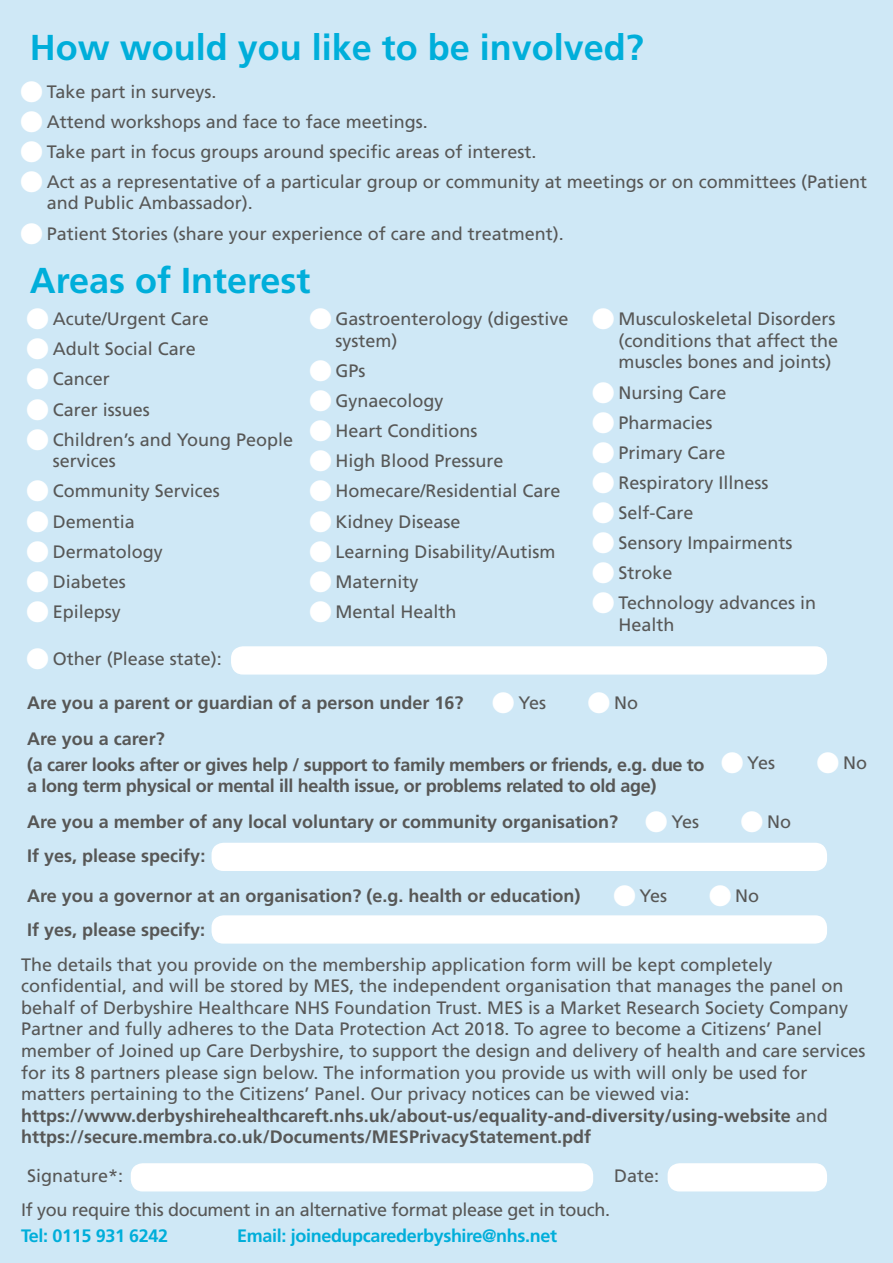
<style>
.page{position:relative;width:893px;height:1263px;background:#cfe8f6}
.page>*{position:absolute;margin:0;border:0;box-sizing:border-box;transform-origin:0 0}
.t1{font:700 36px "Frutiger LT Std";color:#00aeda}
.t2{font:18px/30.2px "Frutiger LT Std";color:#575756}
.t3{font:700 18px "Frutiger LT Std";color:#575756}
.t4{font:700 18px/25.8px "Frutiger LT Std";letter-spacing:-.02em;color:#575756}
.t5{font:18px "Frutiger LT Std";letter-spacing:-.02em;color:#575756}
.t6{font:700 18px "Frutiger LT Std";letter-spacing:-.02em;color:#00aeda}
.s1{font-weight:700}
</style>
<div class="page">
<div style="left:212px;top:843px;width:615px;height:28px;background:#fff;border-radius:12px"></div>
<div style="left:231px;top:646px;width:596px;height:28px;background:#fff;border-radius:12px"></div>
<div style="left:212px;top:915px;width:615px;height:29px;background:#fff;border-radius:12px"></div>
<div style="left:131px;top:1163px;width:462px;height:28px;background:#fff;border-radius:12px"></div>
<div style="left:668px;top:1163px;width:159px;height:28px;background:#fff;border-radius:12px"></div>
<h1 class="t1" style="left:30px;top:27px;width:616px">How would you like to be involved?</h1>
<p class="t2" style="left:47px;top:76px;width:822px">Take part in surveys.<br>Attend workshops and face to face meetings.<br>Take part in focus groups around specific areas of interest.<br>Act as a representative of a particular group or community at meetings or on committees (Patient</p>
<p class="t2" style="left:47px;top:188px;width:519px">and Public Ambassador).<br>Patient Stories (share your experience of care and treatment).</p>
<h1 class="t1" style="left:30px;top:259px;width:282px">Areas of Interest</h1>
<p class="t2" style="left:53px;top:304px;width:242px">Acute/Urgent Care<br>Adult Social Care<br>Cancer<br>Carer issues<br>Children’s and Young People</p>
<p class="t2" style="left:53px;top:446px;width:169px">services<br>Community Services<br>Dementia<br>Dermatology<br>Diabetes<br>Epilepsy</p>
<p class="t2" style="left:336px;top:308px;width:235px;line-height:21.6px">Gastroenterology (digestive system)</p>
<p class="t2" style="left:336px;top:356px;width:227px">GPs<br>Gynaecology<br>Heart Conditions<br>High Blood Pressure<br>Homecare/Residential Care<br>Kidney Disease<br>Learning Disability/Autism<br>Maternity<br>Mental Health</p>
<p class="t2" style="left:618px;top:308px;width:221px;line-height:21.6px">Musculoskeletal Disorders (conditions that affect the muscles bones and joints)</p>
<p class="t2" style="left:618px;top:377px;width:199px">Nursing Care<br>Pharmacies<br>Primary Care<br>Respiratory Illness<br>Self-Care<br>Sensory Impairments<br>Stroke<br>Technology advances in</p>
<p class="t2" style="left:618px;top:610px;width:58px">Health</p>
<p class="t2" style="left:53px;top:644px;width:171px">Other (Please state):</p>
<p class="t3" style="left:27px;top:692px;width:438px">Are you a parent or guardian of a person under 16?</p>
<p class="t2" style="left:518px;top:688px;width:29px">Yes</p>
<p class="t2" style="left:614px;top:688px;width:25px">No</p>
<p class="t4" style="left:27px;top:726px;width:679px">Are you a carer?<br>(a carer looks after or gives help / support to family members or friends, e.g. due to</p>
<p class="t4" style="left:27px;top:773px;width:631px">a long term physical or mental ill health issue, or problems related to old age)</p>
<p class="t2" style="left:747px;top:747px;width:29px">Yes</p>
<p class="t2" style="left:843px;top:747px;width:25px">No</p>
<p class="t3" style="left:27px;top:811px;width:592px">Are you a member of any local voluntary or community organisation?</p>
<p class="t2" style="left:671px;top:807px;width:29px">Yes</p>
<p class="t2" style="left:767px;top:807px;width:25px">No</p>
<p class="t3" style="left:27px;top:845px;width:180px">If yes, please specify:</p>
<p class="t3" style="left:27px;top:885px;width:555px">Are you a governor at an organisation? (e.g. health or education)</p>
<p class="t2" style="left:640px;top:881px;width:29px">Yes</p>
<p class="t2" style="left:735px;top:881px;width:25px">No</p>
<p class="t3" style="left:27px;top:919px;width:180px">If yes, please specify:</p>
<p class="t2" style="left:21px;top:954px;width:846px;line-height:21.6px">The details that you provide on the membership application form will be kept completely confidential, and will be stored by MES, the independent organisation that manages the panel on behalf of Derbyshire Healthcare NHS Foundation Trust. MES is a Market Research Society Company Partner and fully adheres to the Data Protection Act 2018. To agree to become a Citizens’ Panel member of Joined up Care Derbyshire, to support the design and delivery of health and care services for its 8 partners please sign below. The information you provide us with will only be used for matters pertaining to the Citizens’ Panel. Our privacy notices can be viewed via: <span class="s1">https://www.derbyshirehealthcareft.nhs.uk/about-us/equality-and-diversity/using-website</span> and <span class="s1">https://secure.membra.co.uk/Documents/MESPrivacyStatement.pdf</span></p>
<p class="t2" style="left:27px;top:1160px;width:98px">Signature*:</p>
<p class="t2" style="left:614px;top:1160px;width:47px">Date:</p>
<p class="t5" style="left:21px;top:1199px;width:590px">If you require this document in an alternative format please get in touch.</p>
<p class="t6" style="left:21px;top:1225px;width:149px">Tel: 0115 931 6242</p>
<p class="t6" style="left:237px;top:1225px;width:321px">Email: joinedupcarederbyshire@nhs.net</p>
</div>
